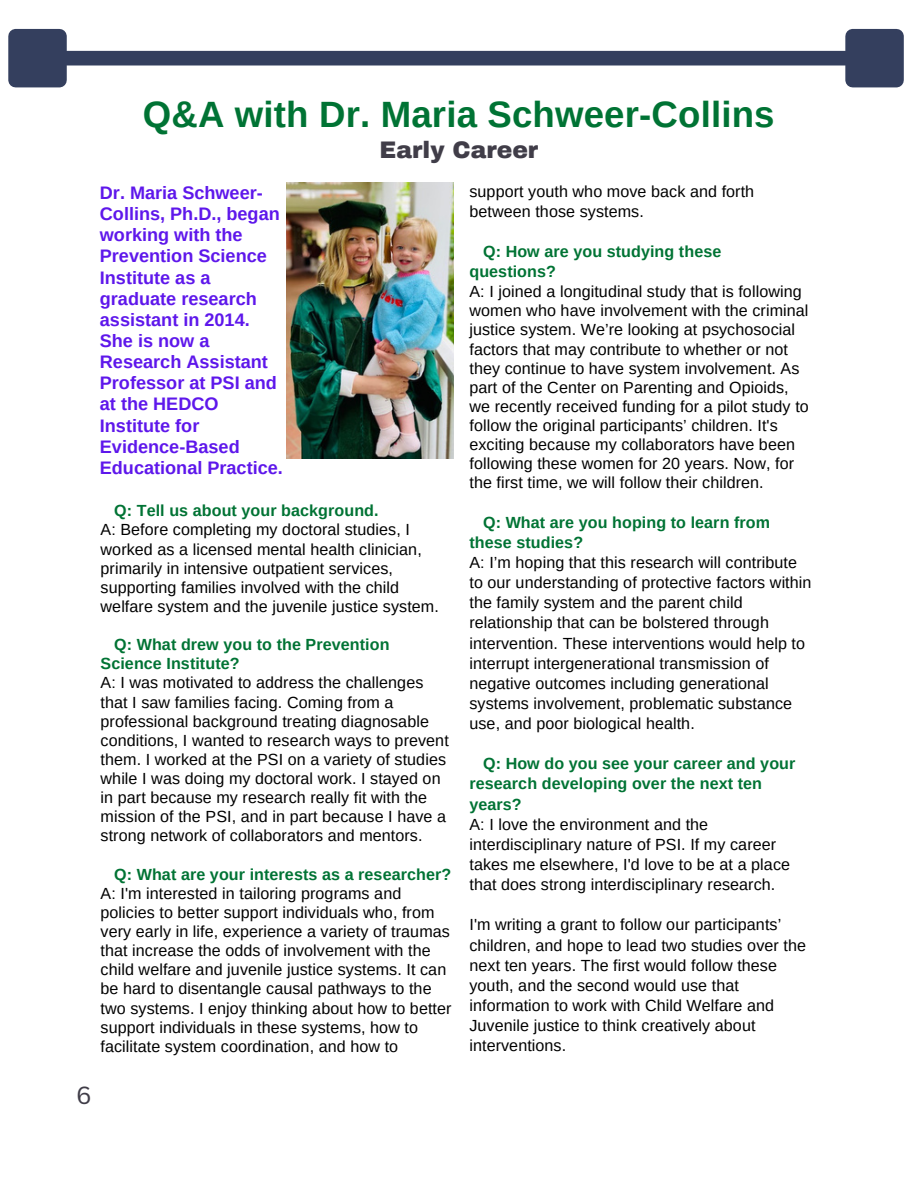
<style>
.page{position:relative;width:918px;height:1188px;background:#fff}
.page>*{position:absolute;margin:0;border:0;box-sizing:border-box;transform-origin:0 0}
.t1{font:700 36.6px "Arimo";letter-spacing:.005em;color:#007334}
.t2{font:24.15px "Canva Sans";color:#403d48}
.t3{font:900 23.4px "Archivo";color:#403d48}
.t4{font:700 18.15px/21.1px "Arimo";color:#5e17eb}
.t5{font:16.05px/19.2px "Arimo";letter-spacing:.005em;color:#000}
.t6{font:700 16.05px/20.1px "Arimo";letter-spacing:.005em;color:#007334}
</style>
<div class="page">
<img style="left:287px;top:183px;width:166px;height:276px">
<div style="left:67px;top:51px;width:778px;height:14px;background:#343f5e"></div>
<div style="left:16px;top:36px;width:43px;height:44px;background:#343f5e"></div>
<div style="left:8px;top:29px;width:59px;height:58px;border:15px solid #343f5e"></div>
<div style="left:853px;top:36px;width:44px;height:44px;background:#343f5e"></div>
<div style="left:845px;top:29px;width:59px;height:58px;border:15px solid #343f5e"></div>
<h1 class="t1" style="left:143px;top:94px;width:633px">Q&amp;A with Dr. Maria Schweer-Collins</h1>
<h3 class="t3" style="left:380px;top:137px;width:160px">Early Career</h3>
<p class="t4" style="left:100px;top:182px;width:185px">Dr. Maria Schweer-<br>Collins, Ph.D., began working with the<br>Prevention Science<br>Institute as a graduate research assistant in 2014.<br>She is now a<br>Research Assistant<br>Professor at PSI and at the HEDCO<br>Institute for<br>Evidence-Based<br>Educational Practice.</p>
<p class="t6" style="left:114px;top:501px;width:266px">Q: Tell us about your background.</p>
<p class="t5" style="left:101px;top:520px;width:340px">A: Before completing my doctoral studies, I worked as a licensed mental health clinician, primarily in intensive outpatient services, supporting families involved with the child welfare system and the juvenile justice system.</p>
<p class="t6" style="left:101px;top:635px;width:290px;line-height:19.2px;text-indent:14px">Q: What drew you to the Prevention<br>Science Institute?</p>
<p class="t5" style="left:101px;top:673px;width:350px">A: I was motivated to address the challenges that I saw families facing. Coming from a professional background treating diagnosable conditions, I wanted to research ways to prevent them. I worked at the PSI on a variety of studies while I was doing my doctoral work. I stayed on in part because my research really fit with the mission of the PSI, and in part because I have a strong network of collaborators and mentors.</p>
<p class="t6" style="left:114px;top:864px;width:339px">Q: What are your interests as a researcher?</p>
<p class="t5" style="left:101px;top:884px;width:352px">A: I'm interested in tailoring programs and policies to better support individuals who, from very early in life, experience a variety of traumas that increase the odds of involvement with the child welfare and juvenile justice systems. It can be hard to disentangle causal pathways to the two systems. I enjoy thinking about how to better support individuals in these systems, how to facilitate system coordination, and how to</p>
<p class="t5" style="left:469px;top:181px;width:286px;line-height:20.1px">support youth who move back and forth between those systems.</p>
<p class="t6" style="left:469px;top:241px;width:253px;text-indent:14px">Q: How are you studying these questions?</p>
<p class="t5" style="left:469px;top:282px;width:341px">A: I joined a longitudinal study that is following women who have involvement with the criminal justice system. We’re looking at psychosocial factors that may contribute to whether or not they continue to have system involvement. As part of the Center on Parenting and Opioids, we recently received funding for a pilot study to follow the original participants’ children. It's exciting because my collaborators have been following these women for 20 years. Now, for the first time, we will follow their children.</p>
<p class="t6" style="left:469px;top:512px;width:302px;text-indent:14px">Q: What are you hoping to learn from these studies?</p>
<p class="t5" style="left:469px;top:552px;width:344px;line-height:20.1px">A: I’m hoping that this research will contribute to our understanding of protective factors within the family system and the parent child relationship that can be bolstered through intervention. These interventions would help to interrupt intergenerational transmission of negative outcomes including generational systems involvement, problematic substance use, and poor biological health.</p>
<p class="t6" style="left:469px;top:754px;width:327px;text-indent:14px">Q: How do you see your career and your research developing over the next ten years?</p>
<p class="t5" style="left:469px;top:814px;width:322px;line-height:20.1px">A: I love the environment and the interdisciplinary nature of PSI. If my career takes me elsewhere, I'd love to be at a place that does strong interdisciplinary research.</p>
<p class="t5" style="left:469px;top:915px;width:338px;line-height:20.1px">I'm writing a grant to follow our participants’ children, and hope to lead two studies over the next ten years. The first would follow these youth, and the second would use that information to work with Child Welfare and Juvenile justice to think creatively about interventions.</p>
<h2 class="t2" style="left:76px;top:1079px;width:17px">6</h2>
</div>
